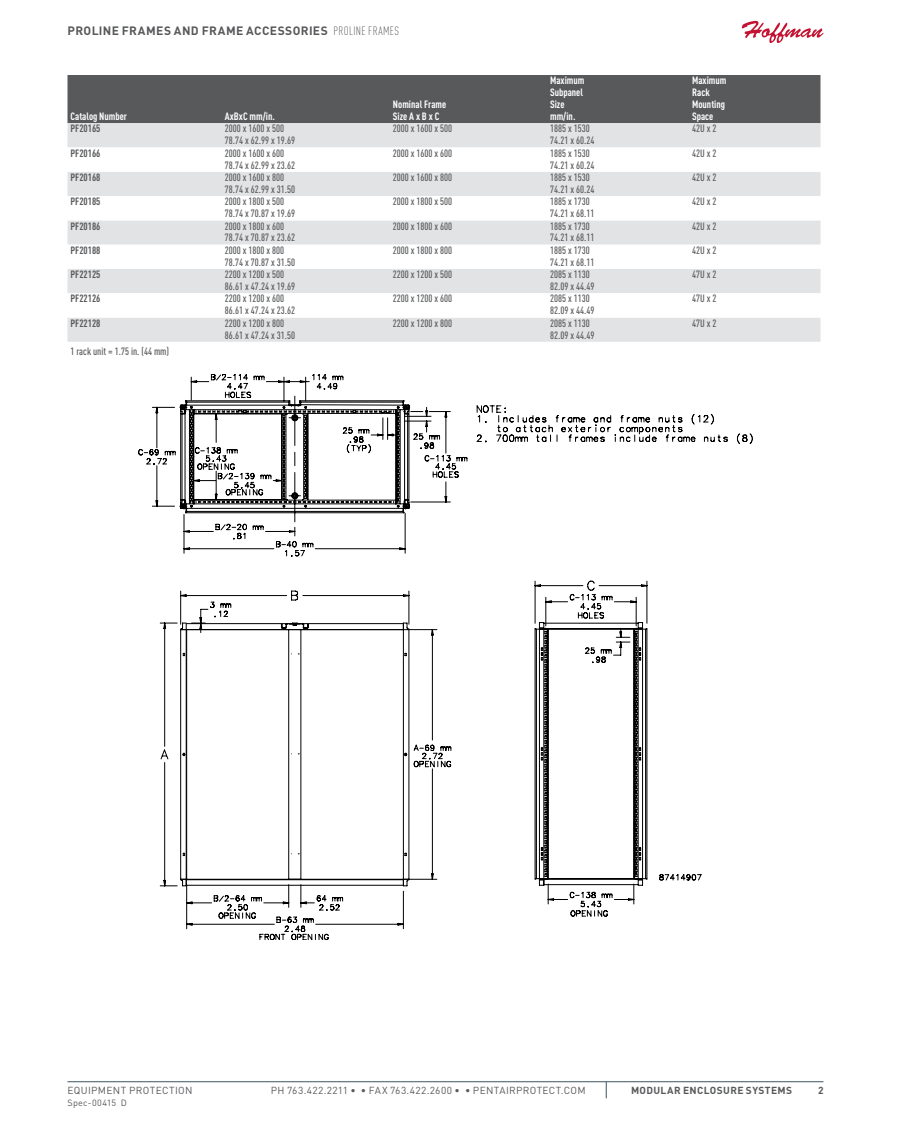
<style>
.page{position:relative;width:918px;height:1134px;background:#fff}
.page>*{position:absolute;margin:0;border:0;box-sizing:border-box;transform-origin:0 0}
.t1{font:700 12px "DIN Pro";letter-spacing:.03em;color:#58595b}
.t2{font:300 condensed 12px "DIN Pro";letter-spacing:.025em;color:#58595b}
.t3{font:500 condensed 10.5px/12px "DIN Pro";color:#58595b}
.t4{font:700 condensed 10.5px/12px "DIN Pro";color:#fff}
.t5{font:700 condensed 10.5px "DIN Pro";color:#58595b}
.t6{font:10.2px "DIN Pro";letter-spacing:.035em;color:#58595b}
.t7{font:700 10.2px "DIN Pro";letter-spacing:.035em;color:#58595b}
.t8{font:9px "DIN Pro";letter-spacing:.03em;color:#58595b}
.s1{font-weight:700;font-stretch:normal}
</style>
<div class="page">
<svg style="left:742px;top:21px;width:82px;height:21px"></svg>
<hr style="left:68px;top:1081px;width:756px;height:1px;background:#3d5567">
<svg style="left:606px;top:1082px;width:1px;height:16px"></svg>
<div style="left:68px;top:75px;width:752px;height:48px;background:#58595b"></div>
<div style="left:68px;top:123px;width:752px;height:24px;background:#e2e3e4"></div>
<svg style="left:68px;top:172px;width:752px;height:170px;fill:#e2e3e4"></svg>
<svg style="left:186px;top:923px;width:218px;height:17px"></svg>
<svg style="left:160px;top:622px;width:26px;height:264px"></svg>
<svg style="left:139px;top:374px;width:613px;height:133px"></svg>
<svg style="left:186px;top:400px;width:452px;height:517px"></svg>
<svg style="left:535px;top:581px;width:112px;height:336px"></svg>
<svg style="left:281px;top:622px;width:362px;height:264px"></svg>
<svg style="left:183px;top:501px;width:458px;height:376px"></svg>
<svg style="left:196px;top:457px;width:445px;height:403px"></svg>
<svg style="left:190px;top:410px;width:93px;height:429px"></svg>
<svg style="left:283px;top:410px;width:264px;height:467px"></svg>
<svg style="left:283px;top:415px;width:260px;height:445px"></svg>
<p class="t1" style="left:68px;top:21px;width:233px">PROLINE FRAMES AN D FRAME ACCESSORIE</p>
<p class="t2" style="left:321px;top:23px;width:80px"><span class="s1">S</span> PROLINE FRAMES</p>
<p class="t4" style="left:70px;top:110px;width:58px">Catalog Number</p>
<p class="t4" style="left:225px;top:109px;width:52px">AxBxC mm/in.</p>
<p class="t4" style="left:393px;top:97px;width:55px">Nominal Frame<br>Size A x B x C</p>
<p class="t4" style="left:550px;top:73px;width:36px">Maximum<br>Subpanel<br>Size mm/in.</p>
<p class="t4" style="left:692px;top:74px;width:36px">Maximum<br>Rack<br>Mounting<br>Space</p>
<p class="t5" style="left:70px;top:121px;width:31px">PF20165</p>
<p class="t3" style="left:225px;top:122px;width:72px">2000 x 1600 x 500<br>78.74 x 62.99 x 19.69</p>
<p class="t3" style="left:393px;top:122px;width:61px">2000 x 1600 x 500</p>
<p class="t3" style="left:550px;top:122px;width:46px">1885 x 1530<br>74.21 x 60.24</p>
<p class="t3" style="left:692px;top:122px;width:26px">42U x 2</p>
<p class="t5" style="left:70px;top:145px;width:31px">PF20166</p>
<p class="t3" style="left:225px;top:146px;width:72px">2000 x 1600 x 600<br>78.74 x 62.99 x 23.62</p>
<p class="t3" style="left:393px;top:146px;width:61px">2000 x 1600 x 600</p>
<p class="t3" style="left:550px;top:146px;width:46px">1885 x 1530<br>74.21 x 60.24</p>
<p class="t3" style="left:692px;top:146px;width:26px">42U x 2</p>
<p class="t5" style="left:70px;top:169px;width:31px">PF20168</p>
<p class="t3" style="left:225px;top:170px;width:72px">2000 x 1600 x 800<br>78.74 x 62.99 x 31.50</p>
<p class="t3" style="left:393px;top:170px;width:61px">2000 x 1600 x 800</p>
<p class="t3" style="left:550px;top:170px;width:46px">1885 x 1530<br>74.21 x 60.24</p>
<p class="t3" style="left:692px;top:170px;width:26px">42U x 2</p>
<p class="t5" style="left:70px;top:194px;width:31px">PF20185</p>
<p class="t3" style="left:225px;top:195px;width:72px">2000 x 1800 x 500<br>78.74 x 70.87 x 19.69</p>
<p class="t3" style="left:393px;top:195px;width:61px">2000 x 1800 x 500</p>
<p class="t3" style="left:550px;top:195px;width:46px">1885 x 1730<br>74.21 x 68.11</p>
<p class="t3" style="left:692px;top:195px;width:26px">42U x 2</p>
<p class="t5" style="left:70px;top:218px;width:31px">PF20186</p>
<p class="t3" style="left:225px;top:219px;width:72px">2000 x 1800 x 600<br>78.74 x 70.87 x 23.62</p>
<p class="t3" style="left:393px;top:219px;width:61px">2000 x 1800 x 600</p>
<p class="t3" style="left:550px;top:219px;width:46px">1885 x 1730<br>74.21 x 68.11</p>
<p class="t3" style="left:692px;top:219px;width:26px">42U x 2</p>
<p class="t5" style="left:70px;top:242px;width:31px">PF20188</p>
<p class="t3" style="left:225px;top:243px;width:72px">2000 x 1800 x 800<br>78.74 x 70.87 x 31.50</p>
<p class="t3" style="left:393px;top:243px;width:61px">2000 x 1800 x 800</p>
<p class="t3" style="left:550px;top:243px;width:46px">1885 x 1730<br>74.21 x 68.11</p>
<p class="t3" style="left:692px;top:243px;width:26px">42U x 2</p>
<p class="t5" style="left:70px;top:266px;width:31px">PF22125</p>
<p class="t3" style="left:225px;top:268px;width:72px">2200 x 1200 x 500<br>86.61 x 47.24 x 19.69</p>
<p class="t3" style="left:393px;top:268px;width:61px">2200 x 1200 x 500</p>
<p class="t3" style="left:550px;top:268px;width:46px">2085 x 1130<br>82.09 x 44.49</p>
<p class="t3" style="left:692px;top:268px;width:26px">47U x 2</p>
<p class="t5" style="left:70px;top:291px;width:31px">PF22126</p>
<p class="t3" style="left:225px;top:292px;width:72px">2200 x 1200 x 600<br>86.61 x 47.24 x 23.62</p>
<p class="t3" style="left:393px;top:292px;width:61px">2200 x 1200 x 600</p>
<p class="t3" style="left:550px;top:292px;width:46px">2085 x 1130<br>82.09 x 44.49</p>
<p class="t3" style="left:692px;top:292px;width:26px">47U x 2</p>
<p class="t5" style="left:70px;top:315px;width:31px">PF22128</p>
<p class="t3" style="left:225px;top:316px;width:72px">2200 x 1200 x 800<br>86.61 x 47.24 x 31.50</p>
<p class="t3" style="left:393px;top:316px;width:61px">2200 x 1200 x 800</p>
<p class="t3" style="left:550px;top:316px;width:46px">2085 x 1130<br>82.09 x 44.49</p>
<p class="t3" style="left:692px;top:316px;width:26px">47U x 2</p>
<p class="t3" style="left:70px;top:345px;width:100px">1 rack unit = 1.75 in. (44 mm)</p>
<p class="t6" style="left:68px;top:1082px;width:127px">EQUIPMENT PROTECTION</p>
<p class="t6" style="left:271px;top:1082px;width:210px">PH 763.422.2211 • • FAX 763.422.2600 • • PEN</p>
<p class="t6" style="left:494px;top:1082px;width:13px">TAIRPRO</p>
<p class="t6" style="left:537px;top:1082px;width:35px">TECT.COM</p>
<p class="t7" style="left:631px;top:1081px;width:163px">MODULAR ENCLOSURE SYSTEMS</p>
<p class="t7" style="left:818px;top:1081px;width:7px">2</p>
<p class="t8" style="left:68px;top:1096px;width:61px">SPEC-00415 D</p>
</div>
